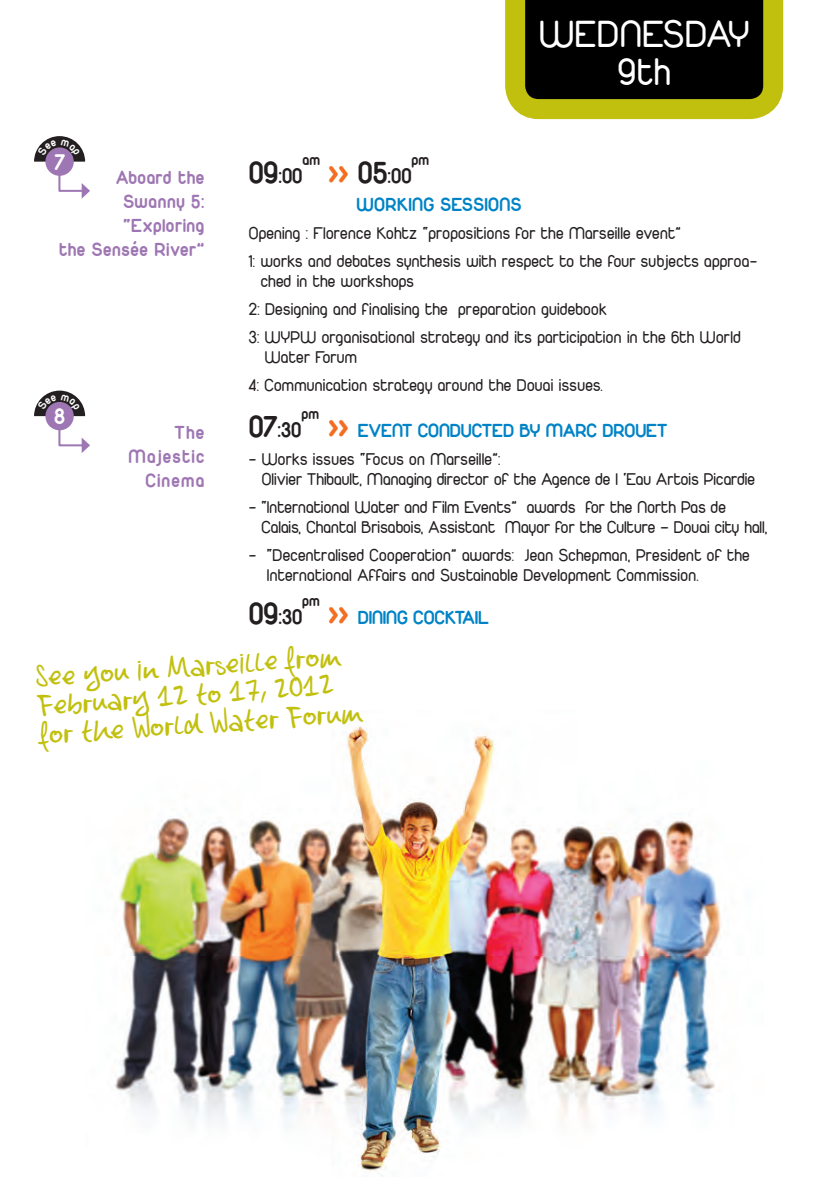
<style>
.page{position:relative;width:840px;height:1191px;background:#fff}
.page>*{position:absolute;margin:0;border:0;box-sizing:border-box;transform-origin:0 0}
.t1{font:40px/38px "Duepuntozero";letter-spacing:.025em;color:#fff;text-align:center}
.t2{font:24px "Duepuntozerobold";color:#fff}
.t3{font:22.4px/28.8px "Dennis";color:#c2c00f;scale:.9 1}
.t4{font:22px "Duepuntozerobold";color:#231f20}
.t5{font:20px "Duepuntozerobold";color:#0083c6}
.t6{font:20px/24px "Duepuntozerobold";letter-spacing:.03em;color:#9e76b3;text-align:right}
.t7{font:20px/24px "Duepuntozerobold";letter-spacing:.06em;color:#9e76b3;text-align:right}
.t8{font:20px "Duepuntozerobold";letter-spacing:.02em;color:#0083c6}
.t9{font:18px/28px "Duepuntozero";letter-spacing:.02em;color:#231f20}
.t10{font:16px "Duepuntozerobold";letter-spacing:.02em;color:#231f20}
.s1{font-size:32px}
.s2{font-size:36px;color:#f36e21}
</style>
<div class="page">
<div style="left:45px;top:147px;width:29px;height:29px;background:#9e76b3;border-radius:50%"></div>
<svg style="left:57px;top:173px;width:33px;height:26px"></svg>
<div style="left:45px;top:402px;width:29px;height:28px;background:#9e76b3;border-radius:50%"></div>
<svg style="left:57px;top:428px;width:33px;height:25px"></svg>
<svg style="left:505px;top:0;width:277px;height:119px;background:#383707"></svg>
<img style="left:114px;top:726px;width:608px;height:445px">
<svg style="left:34px;top:136px;width:51px;height:26px"></svg>
<svg style="left:34px;top:390px;width:51px;height:26px"></svg>
<h1 class="t1" style="left:539px;top:15px;width:211px">WEDNESDAY<br>9th</h1>
<h2 class="t2" style="left:54px;top:148px;width:12px">7</h2>
<p class="t4" style="left:248px;top:163px;width:55px"><span class="s1">09</span>:00</p>
<p class="t4" style="left:328px;top:163px;width:85px"><span class="s2">&gt;&gt;</span> <span class="s1">05</span>:00</p>
<p class="t10" style="left:411px;top:150px;width:19px">pm</p>
<p class="t8" style="left:356px;top:192px;width:166px">WORKING SESSIONS</p>
<p class="t9" style="left:248px;top:218px;width:510px">Opening : Florence Kohtz “propositions for the Marseille event”<br>1: works and debates synthesis with respect to the four subjects approa-</p>
<p class="t9" style="left:248px;top:266px;width:493px;text-indent:12px">ched in the workshops<br>2: Designing and finalising the preparation guidebook<br>3: WYPW organisational strategy and its participation in the 6th World</p>
<p class="t9" style="left:248px;top:342px;width:355px;text-indent:16px">Water Forum<br>4: Communication strategy around the Douai issues.</p>
<p class="t10" style="left:302px;top:150px;width:19px">am</p>
<p class="t6" style="left:59px;top:165px;width:146px">Aboard the<br>Swanny 5: “Exploring<br>the Sensée River”</p>
<h2 class="t2" style="left:54px;top:402px;width:12px">8</h2>
<p class="t4" style="left:248px;top:417px;width:54px"><span class="s1">07</span>:30</p>
<p class="t10" style="left:301px;top:404px;width:19px">pm</p>
<p class="t5" style="left:328px;top:419px;width:340px"><span class="s2">&gt;&gt;</span> EVENT CONDUCTED BY MARC DROUET</p>
<p class="t9" style="left:261px;top:449px;width:494px;line-height:20px;text-indent:-13px">- Works issues “Focus on Marseille”:<br>Olivier Thibault, Managing director of the Agence de l ‘Eau Artois Picardie</p>
<p class="t9" style="left:261px;top:497px;width:507px;line-height:20px;text-indent:-13px">- “International Water and Film Events” awards for the North Pas de<br>Calais, Chantal Brisabois, Assistant Mayor for the Culture – Douai city hall,</p>
<p class="t9" style="left:267px;top:545px;width:484px;line-height:20px;text-indent:-18px">- “Decentralised Cooperation” awards: Jean Schepman, President of the<br>International Affairs and Sustainable Development Commission.</p>
<p class="t4" style="left:248px;top:604px;width:55px"><span class="s1">09</span>:30</p>
<p class="t10" style="left:302px;top:592px;width:19px">pm</p>
<p class="t7" style="left:128px;top:419px;width:77px">The<br>Majestic<br>Cinema</p>
<p class="t5" style="left:328px;top:606px;width:162px"><span class="s2">&gt;&gt;</span> DINING COCKTAIL</p>
<p class="t3" style="left:35px;top:664px;width:361px;rotate:-4deg">See you in Marseille from<br>February 12 to 17, 2012 for the World Water Forum</p>
</div>
